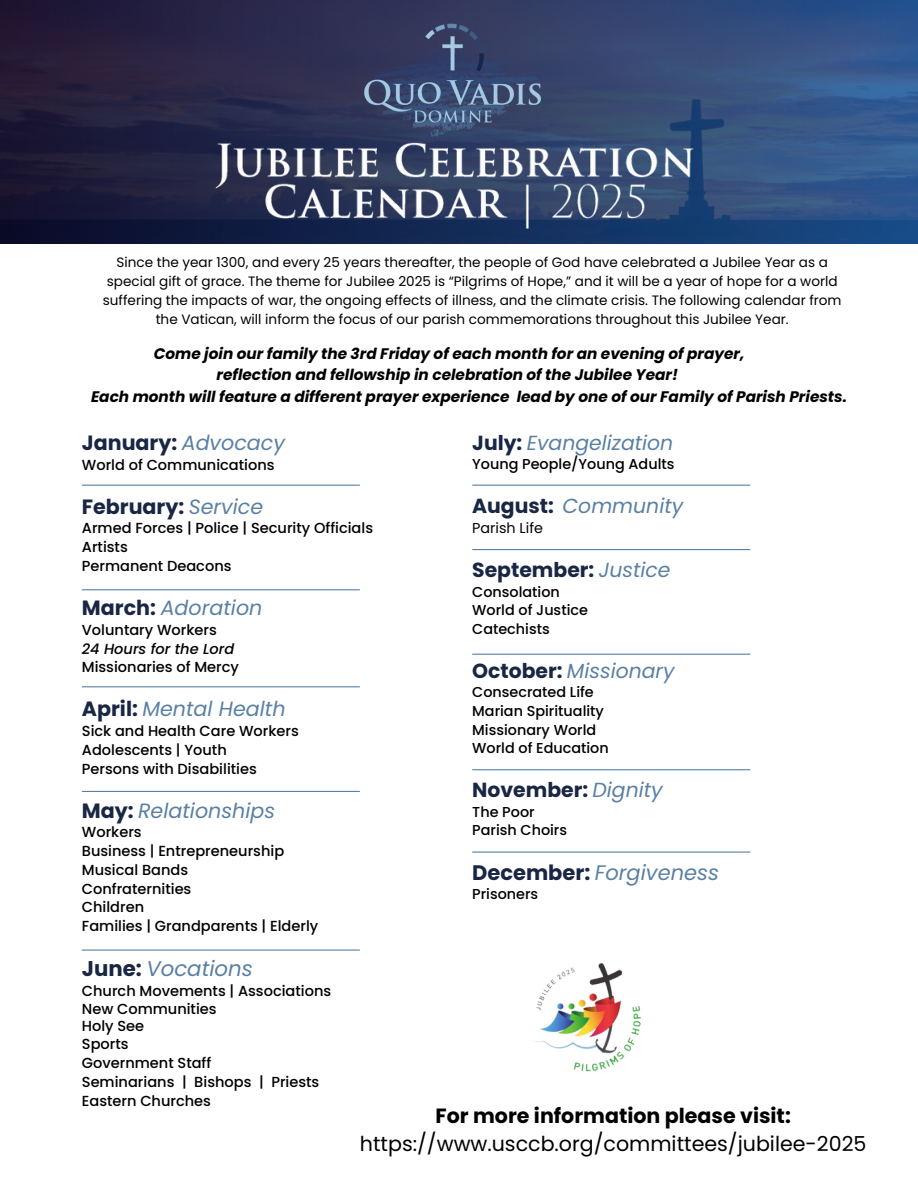
<style>
.page{position:relative;width:918px;height:1188px;background:#fff}
.page>*{position:absolute;margin:0;border:0;box-sizing:border-box;transform-origin:0 0}
.t1{font:italic 21.3px "Poppins";color:#5a80a4}
.t2{font:italic 21px "Poppins";color:#5a80a4}
.t3{font:italic 20.7px "Poppins";color:#5a80a4}
.t4{font:700 20.7px "Poppins";color:#192644}
.t5{font:20.55px/28px "Poppins";color:#000;text-align:center}
.t6{font:italic 20.4px "Poppins";color:#5a80a4}
.t7{font:700 20.4px "Poppins";color:#192644}
.t8{font:italic 700 15.3px "Poppins";color:#000}
.t9{font:500 14.55px/18.8px "Poppins";color:#000}
.t10{font:500 14.4px/18.6px "Poppins";color:#000}
.t11{font:14.4px "Poppins";color:#000}
.t12{font:13.65px/19px "Poppins";color:#000;text-align:center}
.s1{font-weight:700;font-style:normal;color:#192644}
.s2{font-weight:400;font-style:italic;color:#5a80a4}
.s3{font-style:italic}
.s4{font-weight:700}
</style>
<div class="page">
<svg style="left:0;top:0;width:918px;height:244px;background:#293860"></svg>
<img style="left:312px;top:11px;width:281px;height:127px">
<hr style="left:82px;top:485px;width:278px;height:1px;background:#5a80a4">
<hr style="left:82px;top:589px;width:278px;height:1px;background:#5a80a4">
<hr style="left:82px;top:686px;width:278px;height:1px;background:#5a80a4">
<hr style="left:82px;top:791px;width:278px;height:1px;background:#5a80a4">
<hr style="left:82px;top:949px;width:278px;height:2px;background:#5a80a4">
<hr style="left:472px;top:852px;width:278px;height:1px;background:#5a80a4">
<hr style="left:472px;top:769px;width:278px;height:1px;background:#5a80a4">
<hr style="left:472px;top:654px;width:278px;height:1px;background:#5a80a4">
<hr style="left:472px;top:549px;width:278px;height:1px;background:#5a80a4">
<hr style="left:472px;top:485px;width:278px;height:1px;background:#5a80a4">
<img style="left:209px;top:138px;width:499px;height:97px">
<img style="left:534px;top:962px;width:107px;height:110px">
<p class="t12" style="left:103px;top:253px;width:740px">Since the year 1300, and every 25 years thereafter, the people of God have celebrated a Jubilee Year as a special gift of grace. The theme for Jubilee 2025 is “Pilgrims of Hope,” and it will be a year of hope for a world suffering the impacts of war, the ongoing effects of illness, and the climate crisis. The following calendar from the Vatican, will inform the focus of our parish commemorations throughout this Jubilee Year.</p>
<h3 class="t8" style="left:154px;top:343px;width:592px">Come join our family the 3rd Friday of each month for an evening of prayer,</h3>
<h3 class="t8" style="left:217px;top:364px;width:463px">reflection and fellowship in celebration of the Jubilee Year!</h3>
<h3 class="t8" style="left:91px;top:386px;width:757px">Each month will feature a different prayer experience lead by one of our Family of Parish Priests.</h3>
<h3 class="t6" style="left:472px;top:428px;width:203px"><span class="s1">July:</span> Evangelization</h3>
<h3 class="t10" style="left:472px;top:455px;width:204px">Young People/Young Adults</h3>
<h3 class="t6" style="left:472px;top:492px;width:212px"><span class="s1">August:</span> Community</h3>
<h3 class="t11" style="left:472px;top:518px;width:72px">Parish Life</h3>
<h3 class="t7" style="left:472px;top:556px;width:200px">September: <span class="s2">Justice</span></h3>
<h3 class="t10" style="left:472px;top:582px;width:89px">Consolation</h3>
<h3 class="t10" style="left:472px;top:601px;width:117px">World of Justice<br>Catechists</h3>
<h3 class="t6" style="left:472px;top:656px;width:204px"><span class="s1">October:</span> Missionary</h3>
<h3 class="t10" style="left:472px;top:683px;width:123px">Consecrated Life</h3>
<p class="t10" style="left:472px;top:702px;width:138px">Marian Spirituality<br>Missionary World<br>World of Education</p>
<p class="t7" style="left:472px;top:776px;width:192px">November: <span class="s2">Dignity</span></p>
<p class="t10" style="left:472px;top:802px;width:64px">The Poor</p>
<p class="t10" style="left:472px;top:821px;width:96px">Parish Choirs</p>
<p class="t2" style="left:472px;top:858px;width:248px"><span class="s1">December:</span> Forgiveness</p>
<p class="t10" style="left:472px;top:885px;width:68px">Prisoners</p>
<p class="t4" style="left:82px;top:428px;width:205px">January: <span class="s2">Advocacy</span></p>
<p class="t9" style="left:82px;top:455px;width:194px">World of Communications</p>
<p class="t4" style="left:82px;top:492px;width:183px">February: <span class="s2">Service</span></p>
<p class="t9" style="left:82px;top:519px;width:293px">Armed Forces | Police | Security Officials<br>Artists<br>Permanent Deacons</p>
<p class="t3" style="left:82px;top:593px;width:182px"><span class="s1">March:</span> Adoration</p>
<p class="t9" style="left:82px;top:620px;width:159px">Voluntary Workers<br><span class="s3">24 Hours for the Lord<br></span>Missionaries of Mercy</p>
<p class="t3" style="left:82px;top:695px;width:205px"><span class="s1">April:</span> Mental Health</p>
<p class="t9" style="left:82px;top:722px;width:219px">Sick and Health Care Workers<br>Adolescents | Youth<br>Persons with Disabilities</p>
<h2 class="t3" style="left:82px;top:796px;width:195px"><span class="s1">May:</span> Relationships</h2>
<h2 class="t9" style="left:82px;top:823px;width:238px">Workers<br>Business | Entrepreneurship<br>Musical Bands<br>Confraternities<br>Children<br>Families | Grandparents | Elderly</h2>
<h3 class="t1" style="left:82px;top:954px;width:173px"><span class="s1">June:</span> Vocations</h3>
<h3 class="t9" style="left:82px;top:982px;width:251px;line-height:17.4px">Church Movements | Associations<br>New Communities<br>Holy See</h3>
<h3 class="t9" style="left:82px;top:1035px;width:239px">Sports<br>Government Staff<br>Seminarians | Bishops | Priests</h3>
<h3 class="t9" style="left:82px;top:1091px;width:131px">Eastern Churches</h3>
<h3 class="t5" style="left:360px;top:1102px;width:508px"><span class="s4">For more information please visit: </span>https://www.usccb.org/committees/jubilee-2025</h3>
</div>
